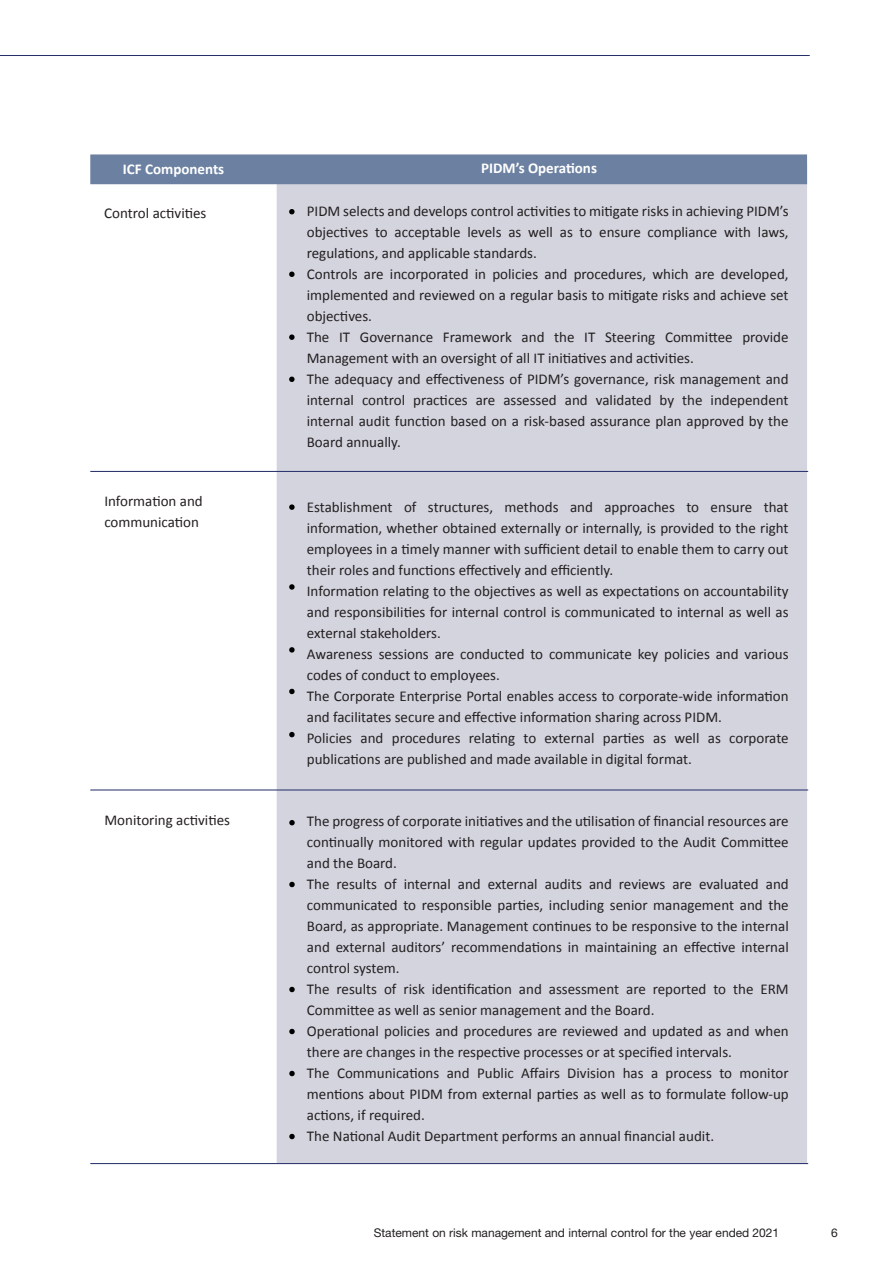
<style>
.page{position:relative;width:893px;height:1263px;background:#fff}
.page>*{position:absolute;margin:0;border:0;box-sizing:border-box;transform-origin:0 0}
.t1{font:15px/21px "Calibri";color:#231f20}
.t2{font:700 15px "Calibri";color:#fff}
.t3{font:12px "Helvetica Neue LT Std";color:#231f20}
</style>
<div class="page">
<div style="left:277px;top:184px;width:530px;height:979px;background:#d4d4df"></div>
<div style="left:90px;top:154px;width:717px;height:30px;background:#6c81a2"></div>
<svg style="left:289px;top:209px;width:6px;height:5px"></svg>
<svg style="left:289px;top:272px;width:6px;height:5px"></svg>
<svg style="left:289px;top:377px;width:6px;height:5px"></svg>
<svg style="left:289px;top:334px;width:6px;height:6px"></svg>
<svg style="left:289px;top:504px;width:6px;height:6px"></svg>
<svg style="left:289px;top:584px;width:6px;height:6px"></svg>
<svg style="left:289px;top:689px;width:6px;height:5px"></svg>
<svg style="left:289px;top:732px;width:6px;height:5px"></svg>
<svg style="left:289px;top:647px;width:6px;height:6px"></svg>
<svg style="left:289px;top:820px;width:6px;height:5px"></svg>
<svg style="left:289px;top:882px;width:6px;height:5px"></svg>
<svg style="left:289px;top:987px;width:6px;height:5px"></svg>
<svg style="left:289px;top:1029px;width:6px;height:5px"></svg>
<svg style="left:289px;top:1071px;width:6px;height:5px"></svg>
<svg style="left:289px;top:1134px;width:6px;height:5px"></svg>
<hr style="left:90px;top:789px;width:718px;height:1px;background:#26306b">
<hr style="left:90px;top:1163px;width:718px;height:1px;background:#26306b">
<hr style="left:90px;top:471px;width:718px;height:1px;background:#26306b">
<hr style="left:0;top:55px;width:810px;height:1px;background:#26306b">
<p class="t2" style="left:123px;top:159px;width:103px">ICF Components</p>
<p class="t2" style="left:481px;top:157px;width:117px">PIDM’s Operations</p>
<p class="t1" style="left:104px;top:202px;width:104px">Control activities</p>
<p class="t1" style="left:307px;top:200px;width:483px">PIDM selects and develops control activities to mitigate risks in achieving PIDM’s objectives to acceptable levels as well as to ensure compliance with laws, regulations, and applicable standards.<br>Controls are incorporated in policies and procedures, which are developed, implemented and reviewed on a regular basis to mitigate risks and achieve set objectives.<br>The IT Governance Framework and the IT Steering Committee provide Management with an oversight of all IT initiatives and activities.<br>The adequacy and effectiveness of PIDM’s governance, risk management and internal control practices are assessed and validated by the independent internal audit function based on a risk-based assurance plan approved by the Board annually.</p>
<p class="t1" style="left:104px;top:490px;width:100px">Information and communication</p>
<p class="t1" style="left:307px;top:496px;width:483px">Establishment of structures, methods and approaches to ensure that information, whether obtained externally or internally, is provided to the right employees in a timely manner with sufficient detail to enable them to carry out their roles and functions effectively and efficiently.<br>Information relating to the objectives as well as expectations on accountability and responsibilities for internal control is communicated to internal as well as external stakeholders.<br>Awareness sessions are conducted to communicate key policies and various codes of conduct to employees.<br>The Corporate Enterprise Portal enables access to corporate-wide information and facilitates secure and effective information sharing across PIDM.<br>Policies and procedures relating to external parties as well as corporate publications are published and made available in digital format.</p>
<p class="t1" style="left:104px;top:809px;width:127px">Monitoring activities</p>
<p class="t1" style="left:307px;top:810px;width:483px">The progress of corporate initiatives and the utilisation of financial resources are continually monitored with regular updates provided to the Audit Committee and the Board.<br>The results of internal and external audits and reviews are evaluated and communicated to responsible parties, including senior management and the Board, as appropriate. Management continues to be responsive to the internal and external auditors’ recommendations in maintaining an effective internal control system.<br>The results of risk identification and assessment are reported to the ERM Committee as well as senior management and the Board.<br>Operational policies and procedures are reviewed and updated as and when there are changes in the respective processes or at specified intervals.<br>The Communications and Public Affairs Division has a process to monitor mentions about PIDM from external parties as well as to formulate follow-up actions, if required.<br>The National Audit Department performs an annual financial audit.</p>
<p class="t3" style="left:374px;top:1225px;width:407px">Statement on risk management and internal control for the year ended 2021</p>
<p class="t3" style="left:831px;top:1225px;width:8px">6</p>
</div>
